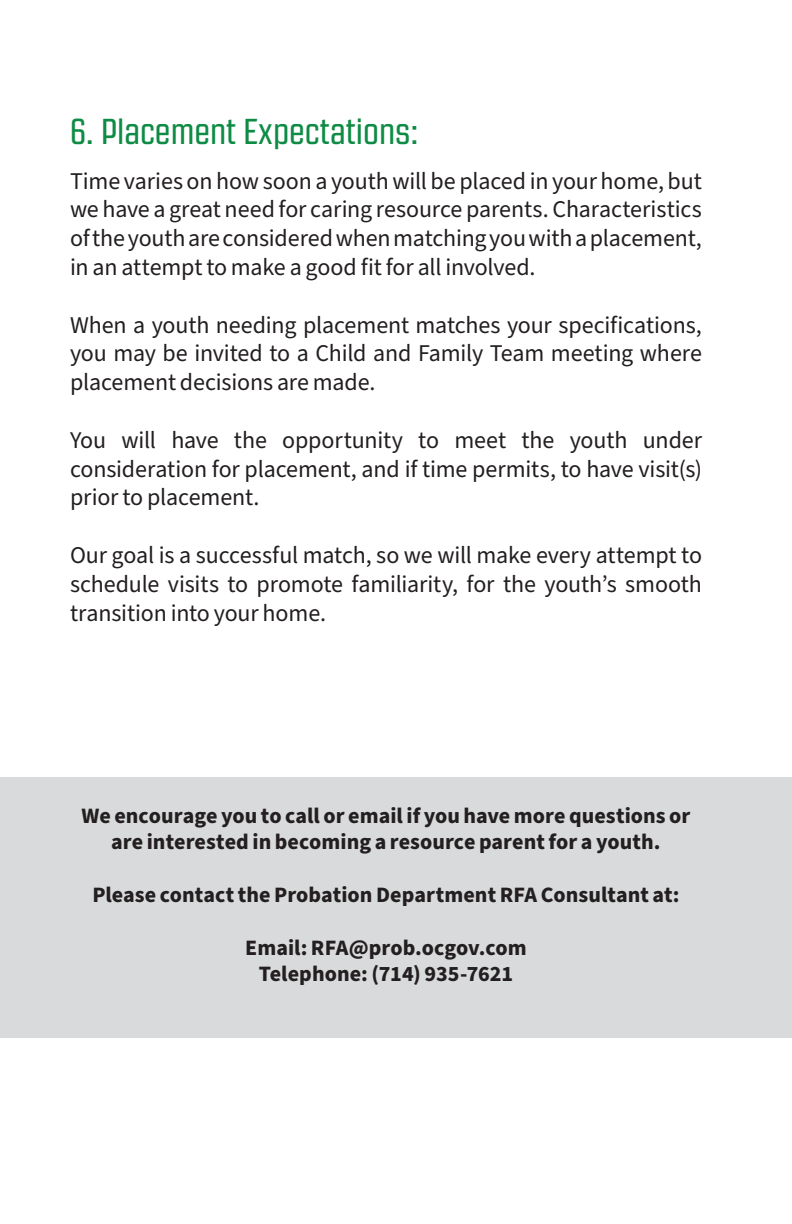
<style>
.page{position:relative;width:792px;height:1224px;background:#fff}
.page>*{position:absolute;margin:0;border:0;box-sizing:border-box;transform-origin:0 0}
.Heading_2{font:36px "Revolution Gothic";color:#0e8b44}
.Body_Text{font:24px/28.8px "Source Sans Pro";letter-spacing:-.005em;color:#231f20;text-align:justify}
.Body_Text-2{font:700 22px/26.4px "Source Sans Pro";color:#231f20;text-align:center}
</style>
<div class="page">
<div style="left:0;top:777px;width:792px;height:260px;background:#d9dadb"></div>
<p class="Heading_2" style="left:70px;top:113px;width:350px">6. Placement Expectations:</p>
<p class="Body_Text" style="left:70px;top:167px;width:633px">Time varies on how soon a youth will be placed in your home, but we have a great need for caring resource parents. Characteristics of the youth are considered when matching you with a placement, in an attempt to make a good fit for all involved.</p>
<p class="Body_Text" style="left:70px;top:311px;width:633px">When a youth needing placement matches your specifications, you may be invited to a Child and Family Team meeting where placement decisions are made.</p>
<p class="Body_Text" style="left:70px;top:426px;width:634px">You will have the opportunity to meet the youth under consideration for placement, and if time permits, to have visit(s) prior to placement.</p>
<p class="Body_Text" style="left:70px;top:541px;width:634px">Our goal is a successful match, so we will make every attempt to schedule visits to promote familiarity, for the youth’s smooth transition into your home.</p>
<p class="Body_Text-2" style="left:81px;top:803px;width:611px">We encourage you to call or email if you have more questions or are interested in becoming a resource parent for a youth.</p>
<p class="Body_Text-2" style="left:92px;top:882px;width:589px">Please contact the Probation Department RFA Consultant at:</p>
<p class="Body_Text-2" style="left:245px;top:935px;width:283px">Email: RFA@prob.ocgov.com</p>
<p class="Body_Text-2" style="left:259px;top:961px;width:256px">Telephone: (714) 935-7621</p>
</div>
